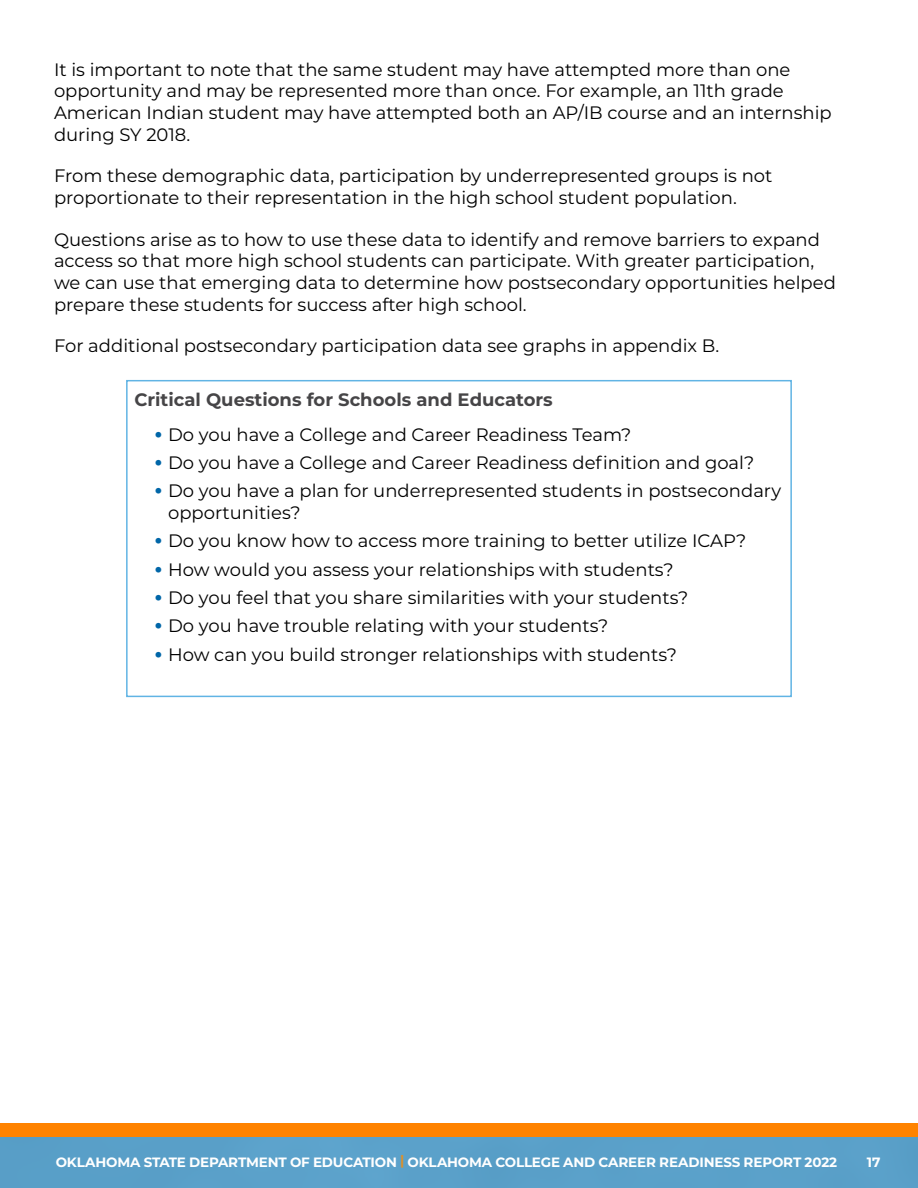
<style>
.page{position:relative;width:918px;height:1188px;background:#fff}
.page>*{position:absolute;margin:0;border:0;box-sizing:border-box;transform-origin:0 0}
.t1{font:18px/21.6px "Montserrat";color:#000}
.t2{font:700 18px "Montserrat";color:#464547}
.t3{font:700 13.5px "Montserrat";letter-spacing:-.01em;color:#fff}
.s1{font-weight:700;font-size:22.5px;color:#0066a8}
.s2{color:#de9028}
</style>
<div class="page">
<div style="left:0;top:1135px;width:918px;height:53px;background:#5aa0c9"></div>
<div style="left:0;top:1123px;width:918px;height:13px;background:#ff8300"></div>
<div style="left:126px;top:380px;width:666px;height:317px;border:2px solid #61b4e4"></div>
<p class="t1" style="left:54px;top:58px;width:779px">It is important to note that the same student may have attempted more than one opportunity and may be represented more than once. For example, an 11th grade American Indian student may have attempted both an AP/IB course and an internship during SY 2018.</p>
<p class="t1" style="left:54px;top:165px;width:720px">From these demographic data, participation by underrepresented groups is not proportionate to their representation in the high school student population.</p>
<p class="t1" style="left:54px;top:228px;width:783px">Questions arise as to how to use these data to identify and remove barriers to expand access so that more high school students can participate. With greater participation, we can use that emerging data to determine how postsecondary opportunities helped prepare these students for success after high school.</p>
<p class="t1" style="left:54px;top:335px;width:667px">For additional postsecondary participation data see graphs in appendix B.</p>
<p class="t2" style="left:134px;top:386px;width:420px">Critical Questions for Schools and Educators</p>
<p class="t1" style="left:155px;top:423px;width:478px"><span class="s1">•</span> Do you have a College and Career Readiness Team?</p>
<p class="t1" style="left:155px;top:451px;width:601px"><span class="s1">•</span> Do you have a College and Career Readiness definition and goal?</p>
<p class="t1" style="left:168px;top:480px;width:615px;text-indent:-14px"><span class="s1">•</span> Do you have a plan for underrepresented students in postsecondary opportunities?</p>
<p class="t1" style="left:155px;top:530px;width:593px"><span class="s1">•</span> Do you know how to access more training to better utilize ICAP?</p>
<p class="t1" style="left:155px;top:558px;width:521px"><span class="s1">•</span> How would you assess your relationships with students?</p>
<p class="t1" style="left:155px;top:586px;width:535px"><span class="s1">•</span> Do you feel that you share similarities with your students?</p>
<p class="t1" style="left:155px;top:615px;width:455px"><span class="s1">•</span> Do you have trouble relating with your students?</p>
<p class="t1" style="left:155px;top:643px;width:524px"><span class="s1">•</span> How can you build stronger relationships with students?</p>
<p class="t3" style="left:56px;top:1152px;width:783px">OKLAHOMA STATE DEPARTMENT OF EDUCATION <span class="s2">|</span> OKLAHOMA COLLEGE AND CAREER READINESS REPORT 2022</p>
<p class="t3" style="left:867px;top:1152px;width:15px">17</p>
</div>
